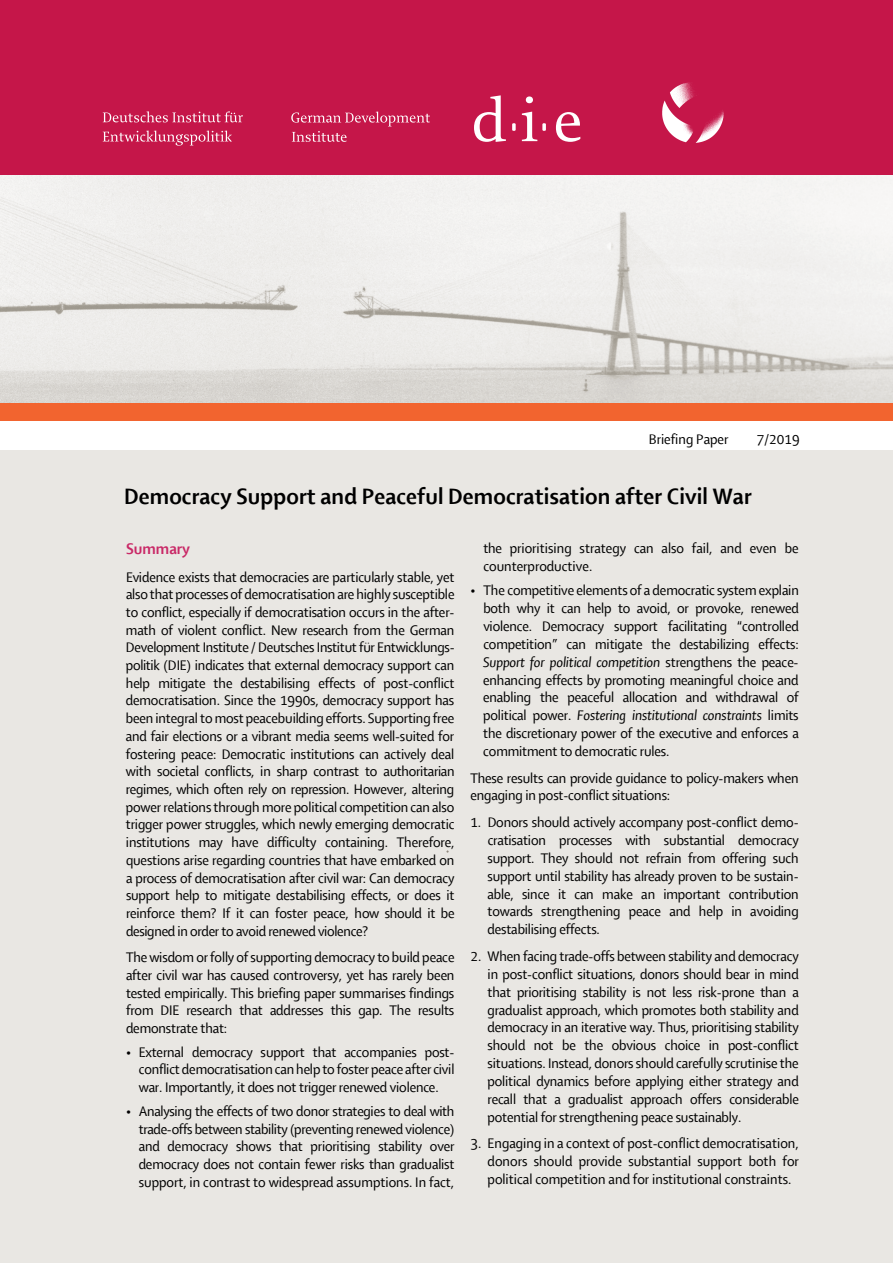
<style>
.page{position:relative;width:893px;height:1263px;background:#fff}
.page>*{position:absolute;margin:0;border:0;box-sizing:border-box;transform-origin:0 0}
.t1{font:24px "Shaker RB";letter-spacing:.01em;color:#000}
.t2{font:16.5px "Shaker RB";color:#c92967}
.t3{font:15px/17.7px "Shaker R";letter-spacing:-.01em;color:#000;text-align:justify}
.t4{font:15px "Shaker RI";letter-spacing:-.01em;color:#000}
.s1{font-family:"Shaker R"}
</style>
<div class="page">
<img style="left:0;top:174px;width:893px;height:230px">
<div style="left:0;top:451px;width:893px;height:812px;background:#e9e7e3"></div>
<div style="left:0;top:0;width:893px;height:174px;background:#c51649"></div>
<svg style="left:512px;top:123px;width:4px;height:8px"></svg>
<svg style="left:474px;top:95px;width:32px;height:47px"></svg>
<svg style="left:522px;top:96px;width:24px;height:45px"></svg>
<svg style="left:556px;top:112px;width:24px;height:30px"></svg>
<svg style="left:103px;top:111px;width:140px;height:11px"></svg>
<svg style="left:103px;top:131px;width:129px;height:15px"></svg>
<svg style="left:291px;top:112px;width:139px;height:30px"></svg>
<img style="left:663px;top:83px;width:60px;height:60px">
<div style="left:0;top:404px;width:893px;height:17px;background:#f2642f"></div>
<p class="t3" style="left:649px;top:431px;width:81px">Briefing Paper</p>
<p class="t3" style="left:757px;top:431px;width:44px">7/2019</p>
<h1 class="t1" style="left:124px;top:484px;width:629px">Democracy Support and Peaceful Democratisation after Civil War</h1>
<p class="t2" style="left:126px;top:540px;width:65px">Summary</p>
<p class="t3" style="left:126px;top:568px;width:330px">Evidence exists that democracies are particularly stable, yet also that processes of democratisation are highly susceptible to conflict, especially if democratisation occurs in the after&shy;math of violent conflict. New research from the German Development Institute / Deutsches Institut für Entwicklungs&shy;politik (DIE) indicates that external democracy support can help mitigate the destabilising effects of post-conflict democratisation. Since the 1990s, democracy support has been integral to most peacebuilding efforts. Supporting free and fair elections or a vibrant media seems well-suited for fostering peace: Democratic institutions can actively deal with societal conflicts, in sharp contrast to authoritarian regimes, which often rely on repression. However, altering powerrelations through more political competition can also trigger power struggles, which newly emerging democratic institutions may have difficulty containing. Therefore, questions arise regarding countries that have embarked on a process of democratisation after civil war: Can democracy support help to mitigate destabilising effects, or does it reinforce them? If it can foster peace, how should it be designed in order to avoid renewed violence?</p>
<p class="t3" style="left:126px;top:949px;width:330px">The wisdom or folly of supporting democracy to build peace after civil war has caused controversy, yet has rarely been tested empirically. This briefing paper summarises findings from DIE research that addresses this gap. The results demonstrate that:</p>
<p class="t3" style="left:139px;top:1043px;width:317px;text-indent:-13px">• External democracy support that accompanies post&shy;conflict democratisation can help to foster peace after civil war. Importantly, it does not trigger renewed violence.</p>
<p class="t3" style="left:139px;top:1102px;width:317px;text-indent:-13px">• Analysing the effects of two donor strategies to deal with trade-offs between stability (preventing renewed violence) and democracy shows that prioritising stability over democracy does not contain fewer risks than gradualist support, in contrast to widespread assumptions. In fact,</p>
<p class="t3" style="left:483px;top:540px;width:317px">the prioritising strategy can also fail, and even be counterproductive.</p>
<p class="t3" style="left:483px;top:582px;width:317px;text-indent:-13px">• The competitive elements of a democratic system explain both why it can help to avoid, or provoke, renewed violence. Democracy support facilitating “controlled competition” can mitigate the destabilizing effects:</p>
<p class="t4" style="left:483px;top:654px;width:317px">Support for political competition <span class="s1">strengthens the peace-</span></p>
<p class="t3" style="left:483px;top:671px;width:317px">enhancing effects by promoting meaningful choice and enabling the peaceful allocation and withdrawal of</p>
<p class="t4" style="left:483px;top:707px;width:317px"><span class="s1">political power.</span> Fostering institutional constraints <span class="s1">limits</span></p>
<p class="t3" style="left:483px;top:724px;width:317px">the discretionary power of the executive and enforces a commitment to democratic rules.</p>
<p class="t3" style="left:470px;top:769px;width:330px">These results can provide guidance to policy-makers when engaging in post-conflict situations:</p>
<p class="t3" style="left:488px;top:813px;width:313px;text-indent:-17px">1. Donors should actively accompany post-conflict demo&shy;cratisation processes with substantial democracy support. They should not refrain from offering such support until stability has already proven to be sustain&shy;able, since it can make an important contribution towards strengthening peace and help in avoiding destabilising effects.</p>
<p class="t3" style="left:488px;top:947px;width:313px;text-indent:-17px">2. When facing trade-offs between stability and democracy in post-conflict situations, donors should bear in mind that prioritising stability is not less risk-prone than a gradualist approach, which promotes both stability and democracy in an iterative way. Thus, prioritising stability should not be the obvious choice in post-conflict situations. Instead, donors should carefully scrutinise the political dynamics before applying either strategy and recall that a gradualist approach offers considerable potential for strengthening peace sustainably.</p>
<p class="t3" style="left:488px;top:1135px;width:313px;text-indent:-17px">3. Engaging in a context of post-conflict democratisation, donors should provide substantial support both for political competition and for institutional constraints.</p>
</div>
